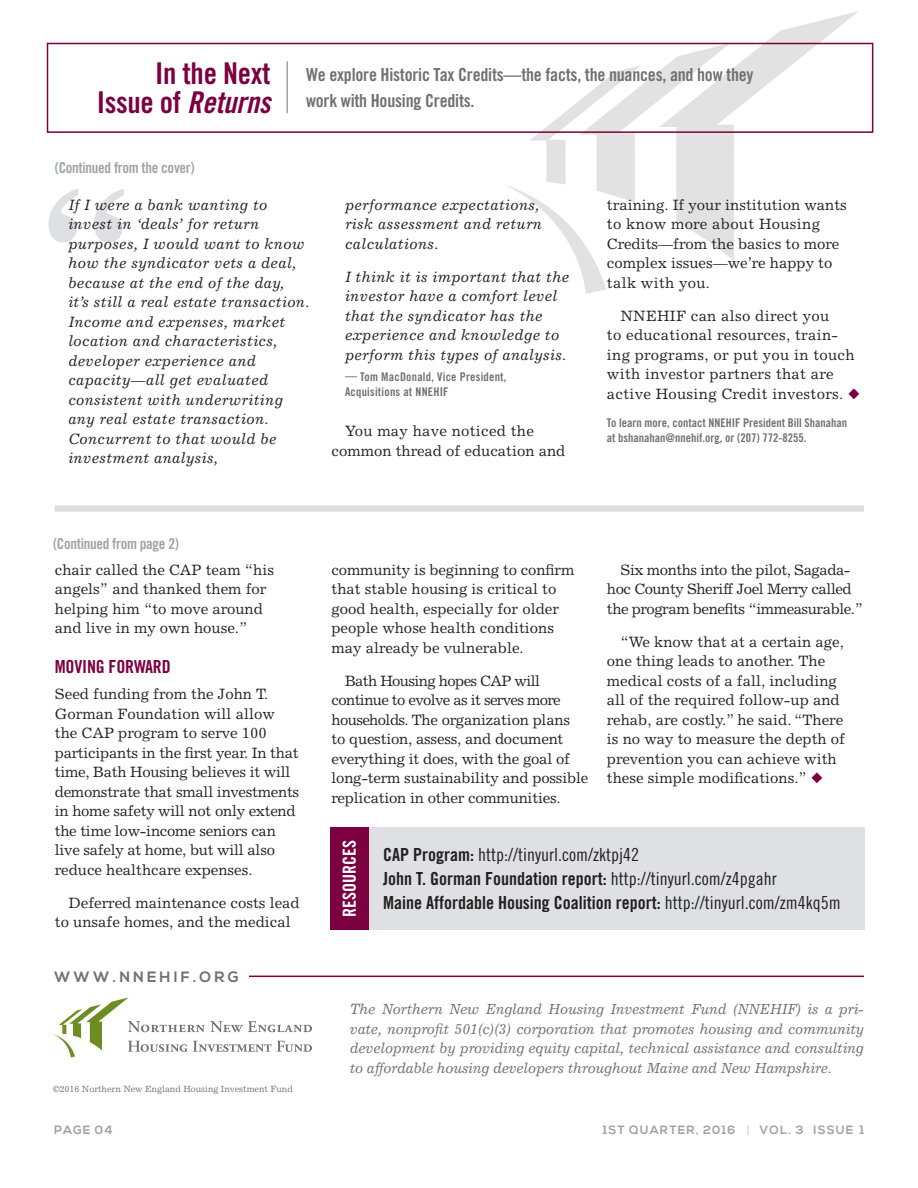
<style>
.page{position:relative;width:918px;height:1188px;background:#fff}
.page>*{position:absolute;margin:0;border:0;box-sizing:border-box;transform-origin:0 0}
.Body{font:700 180px "Excelsior";color:#dfe0e3}
.Body-2{font:30px/28.5px "Trade Gothic Bold Cond Twenty";letter-spacing:-.01em;color:#7c0040;text-align:right}
.t1{font:18px "Trade Gothic Bold Cond Twenty";color:#231f20}
.Body-3{font:18px/25.5px "Trade Gothic Bold Cond Twenty";letter-spacing:-.01em;color:#717074}
.t2{font:18px "Trade Gothic Cond Eighteen";color:#231f20}
.Body-4{font:18px "Trade Gothic Bold Cond Twenty";letter-spacing:-.01em;color:#7c0040}
.t3{font:18px "Trade Gothic Bold Cond Twenty";color:#fff}
.Body-5{font:15px/19.5px "Excelsior";color:#231f20}
.Body-6{font:italic 15px/19.5px "Excelsior";letter-spacing:.02em;color:#231f20}
.Body-7{font:15px/19.5px "Excelsior";letter-spacing:-.02em;color:#231f20}
.Body-8{font:15px/19.5px "Excelsior";letter-spacing:.02em;color:#231f20}
.Body-9{font:15px/19.5px "Excelsior";letter-spacing:-.03em;color:#231f20}
.t4{font:15px "Trade Gothic Bold Cond Twenty";letter-spacing:-.02em;color:#9fa2a6}
.t5{font:700 15px "Nexa";letter-spacing:.21em;color:#717074}
.Body-10{font:italic 14.7px/19.5px "Excelsior";letter-spacing:-.02em;color:#717074;text-align:justify}
.Body-11{font:12px/15px "Trade Gothic Bold Cond Twenty";color:#717074}
.Body-12{font:12px/15px "Trade Gothic Bold Cond Twenty";letter-spacing:.02em;color:#717074}
.t6{font:700 12px "Nexa";letter-spacing:.09em;color:#9fa2a6}
.Body-13{font:9px "Excelsior";letter-spacing:-.005em;color:#717074}
.s1{font-family:"Trade Gothic Bold Cond Twenty Obl"}
.s2{color:#7c0040}
.s3{font-family:"Trade Gothic Bold Cond Twenty"}
.s4{font-family:"Trade Gothic Cond Eighteen"}
.s5{font-size:15px}
.s6{color:#d6d7da}
</style>
<div class="page">
<svg style="left:659px;top:11px;width:200px;height:250px"></svg>
<svg style="left:506px;top:46px;width:225px;height:248px"></svg>
<div style="left:47px;top:43px;width:826px;height:90px;border:2px solid #7c0040"></div>
<hr style="left:287px;top:61px;width:1px;height:52px;background:#9fa2a6">
<hr style="left:249px;top:976px;width:615px;height:1px;background:#7c0040">
<svg style="left:54px;top:997px;width:258px;height:60px"></svg>
<div style="left:330px;top:828px;width:534px;height:102px;background:#dfe0e3"></div>
<div style="left:330px;top:828px;width:38px;height:102px;background:#7c0040"></div>
<div style="left:55px;top:506px;width:809px;height:6px;background:#dcdddf"></div>
<p class="Body-2" style="left:97px;top:59px;width:175px">In the Next<br>Issue of <span class="s1">Returns</span></p>
<p class="Body-3" style="left:306px;top:62px;width:449px">We explore Historic Tax Credits—the facts, the nuances, and how they work with Housing Credits.</p>
<p class="t4" style="left:55px;top:159px;width:141px">(Continued from the cover)</p>
<p class="Body-6" style="left:68px;top:195px;width:243px">If I were a bank wanting to invest in ‘deals’ for return purposes, I would want to know how the syndicator vets a deal, because at the end of the day,<br>it’s still a real estate transaction.<br>Income and expenses, market location and characteristics, developer experience and capacity—all get evaluated consistent with underwriting any real estate transaction.<br>Concurrent to that would be investment analysis,</p>
<p class="Body" style="left:36px;top:143px;width:102px">“</p>
<p class="Body-6" style="left:345px;top:195px;width:199px">performance expectations, risk assessment and return calculations.</p>
<p class="Body-6" style="left:345px;top:267px;width:226px">I think it is important that the investor have a comfort level that the syndicator has the experience and knowledge to perform this types of analysis.</p>
<p class="Body-12" style="left:345px;top:370px;width:163px">— Tom MacDonald, Vice President,<br>Acquisitions at NNEHIF</p>
<p class="Body-5" style="left:332px;top:421px;width:235px;text-indent:14px">You may have noticed the common thread of education and</p>
<p class="Body-5" style="left:607px;top:195px;width:241px">training. If your institution wants to know more about Housing<br>Credits—from the basics to more complex issues—we’re happy to talk with you.</p>
<p class="Body-8" style="left:607px;top:306px;width:255px;text-indent:14px">NNEHIF can also direct you<br>to educational resources, train&shy;ing programs, or put you in touch with investor partners that are active Housing Credit investors. <span class="s2">◆</span></p>
<p class="Body-11" style="left:607px;top:415px;width:242px">To learn more, contact NNEHIF President Bill Shanahan at bshanahan@nnehif.org, or (207) 772-8255.</p>
<p class="t4" style="left:53px;top:534px;width:127px">(Continued from page 2)</p>
<p class="Body-5" style="left:55px;top:559px;width:221px">chair called the CAP team “his angels” and thanked them for helping him “to move around and live in my own house.”</p>
<p class="Body-4" style="left:55px;top:655px;width:117px">MOVING FORWARD</p>
<p class="Body-7" style="left:55px;top:684px;width:246px">Seed funding from the John T.<br>Gorman Foundation will allow the CAP program to serve 100 participants in the first year. In that time, Bath Housing believes it will demonstrate that small investments in home safety will not only extend the time low-income seniors can live safely at home, but will also reduce healthcare expenses.</p>
<p class="Body-5" style="left:55px;top:892px;width:246px;text-indent:14px">Deferred maintenance costs lead to unsafe homes, and the medical</p>
<p class="t5" style="left:54px;top:968px;width:186px">WWW.NNEHIF.ORG</p>
<p class="Body-13" style="left:53px;top:1084px;width:241px">©2016 Northern New England Housing Investment Fund</p>
<p class="Body-5" style="left:332px;top:559px;width:244px">community is beginning to confirm that stable housing is critical to good health, especially for older people whose health conditions may already be vulnerable.</p>
<p class="Body-5" style="left:332px;top:670px;width:258px;text-indent:14px">Bath Housing hopes CAP will continue to evolve as it serves more households. The organization plans<br>to question, assess, and document everything it does, with the goal of long-term sustainability and possible replication in other communities.</p>
<p class="Body-9" style="left:607px;top:559px;width:258px;text-indent:14px">Six months into the pilot, Sagada&shy;hoc County Sheriff Joel Merry called the program benefits “immeasurable.”</p>
<p class="Body-5" style="left:607px;top:631px;width:240px;text-indent:14px">“We know that at a certain age, one thing leads to another. The medical costs of a fall, including all of the required follow-up and rehab, are costly.” he said. “There is no way to measure the depth of prevention you can achieve with these simple modifications.” <span class="s2">◆</span></p>
<p class="t3" style="left:339px;top:917px;width:78px;rotate:-90deg">RESOURCES</p>
<p class="t2" style="left:383px;top:844px;width:257px"><span class="s3">CAP Program:</span> http://tinyurl.com/zktpj42</p>
<p class="t1" style="left:383px;top:867px;width:395px">John T. Gorman Foundation report: <span class="s4">http://tinyurl.com/z4pgahr</span></p>
<p class="t1" style="left:383px;top:891px;width:459px">Maine Affordable Housing Coalition report: <span class="s4">http://tinyurl.com/zm4kq5m</span></p>
<p class="Body-10" style="left:350px;top:999px;width:516px"><span class="s5">T</span>he Northern New England Housing Investment Fund (NNEHIF) is a pri&shy;vate, nonprofit 501(c)(3) corporation that promotes housing and community development by providing equity capital, technical assistance and consulting to affordable housing developers throughout Maine and New Hampshire.</p>
<p class="t6" style="left:54px;top:1123px;width:60px">PAGE 04</p>
<p class="t6" style="left:603px;top:1123px;width:263px">1ST QUARTER, 2016 <span class="s6">|</span> VOL. 3 ISSUE 1</p>
</div>
